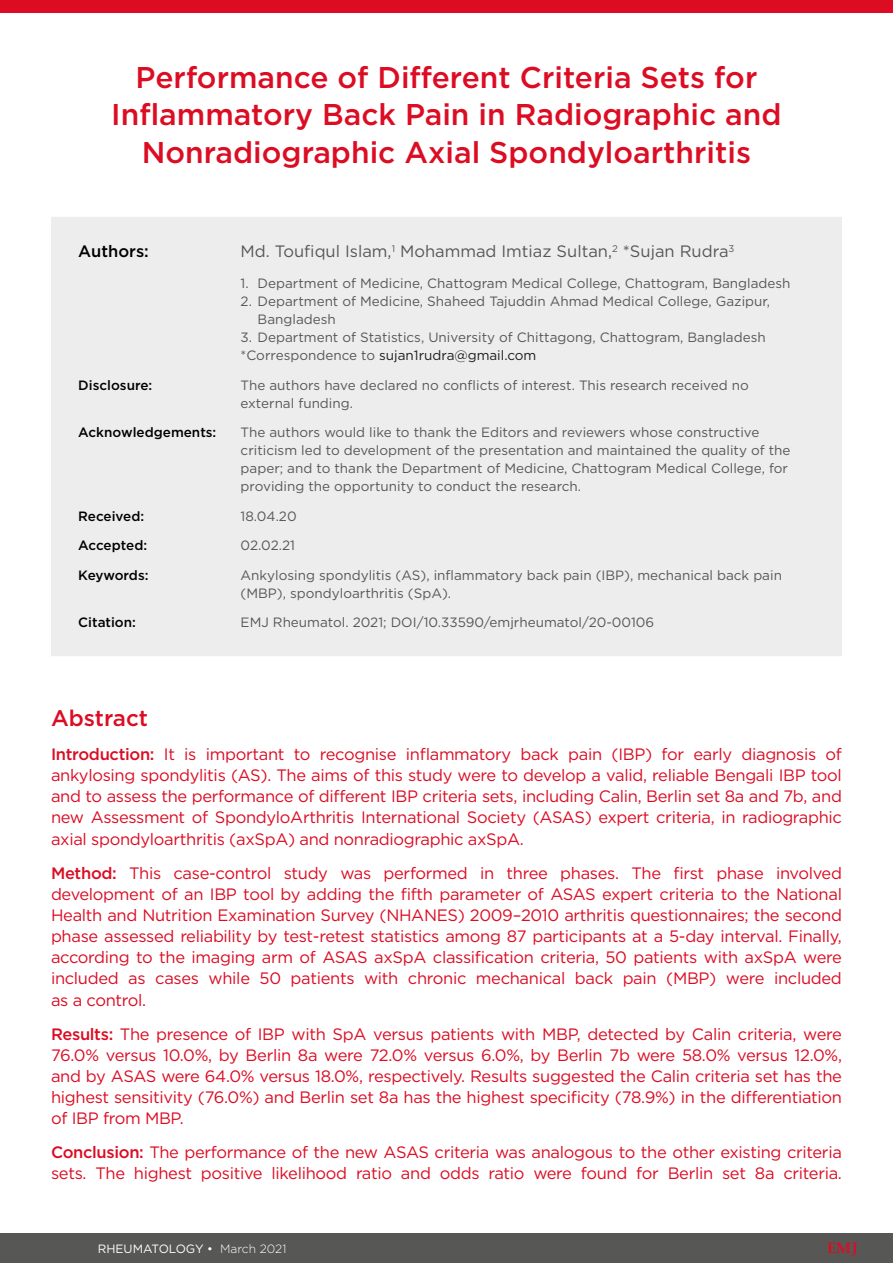
<style>
.page{position:relative;width:893px;height:1263px;background:#fff}
.page>*{position:absolute;margin:0;border:0;box-sizing:border-box;transform-origin:0 0}
.Symposium_Title{font:500 30px/37.5px "Gotham";color:#dc0c23;text-align:center}
.Meeting_Summary_Head{font:500 22.5px "Gotham";color:#dc0c23}
.Meeting_Summary_Body{font:16.5px/21.1px "Gotham";letter-spacing:-.02em;color:#dc0c23;text-align:justify}
.t1{font:16.5px "Gotham";color:#575756}
.Article_Details__Aut{font:500 16.5px "Gotham";color:#000}
.t2{font:700 15px "Palatino Linotype";color:#dc0c23}
.Article_Details_Body{font:13.5px/18px "Gotham";color:#575756}
.Article_Details_Head{font:500 13.5px "Gotham";color:#000}
.t3{font:13.5px "Gotham";color:#1d1d1d}
.t4{font:12px "Gotham";color:#fff}
.s1{color:#575756}
.s2{font-weight:500}
.s3{font-weight:300}
</style>
<div class="page">
<div style="left:0;top:0;width:893px;height:13px;background:#dc0c23"></div>
<div style="left:0;top:1233px;width:893px;height:30px;background:#575756"></div>
<div style="left:51px;top:217px;width:791px;height:439px;background:#ededed"></div>
<p class="Symposium_Title" style="left:111px;top:58px;width:672px">Performance of Different Criteria Sets for<br>Inflammatory Back Pain in Radiographic and<br>Nonradiographic Axial Spondyloarthritis</p>
<p class="Article_Details__Aut" style="left:78px;top:241px;width:72px">Authors:</p>
<p class="t1" style="left:241px;top:241px;width:495px">Md. Toufiqul Islam,<sup>1</sup> Mohammad Imtiaz Sultan,<sup>2</sup> *Sujan Rudra<sup>3</sup></p>
<p class="Article_Details_Body" style="left:241px;top:274px;width:551px">1. Department of Medicine, Chattogram Medical College, Chattogram, Bangladesh</p>
<p class="Article_Details_Body" style="left:258px;top:292px;width:514px;text-indent:-17px">2. Department of Medicine, Shaheed Tajuddin Ahmad Medical College, Gazipur,<br>Bangladesh</p>
<p class="Article_Details_Body" style="left:241px;top:328px;width:527px">3. Department of Statistics, University of Chittagong, Chattogram, Bangladesh</p>
<p class="t3" style="left:241px;top:347px;width:297px"><span class="s1">*Correspondence to</span> sujan1rudra@gmail.com</p>
<p class="Article_Details_Head" style="left:78px;top:376px;width:76px">Disclosure:</p>
<p class="Article_Details_Body" style="left:241px;top:375px;width:510px">The authors have declared no conflicts of interest. This research received no external funding.</p>
<p class="Article_Details_Head" style="left:78px;top:423px;width:140px">Acknowledgements:</p>
<p class="Article_Details_Body" style="left:241px;top:423px;width:551px">The authors would like to thank the Editors and reviewers whose constructive criticism led to development of the presentation and maintained the quality of the paper; and to thank the Department of Medicine, Chattogram Medical College, for providing the opportunity to conduct the research.</p>
<p class="Article_Details_Head" style="left:78px;top:507px;width:67px">Received:</p>
<p class="Article_Details_Body" style="left:241px;top:507px;width:58px">18.04.20</p>
<p class="Article_Details_Head" style="left:78px;top:537px;width:70px">Accepted:</p>
<p class="Article_Details_Body" style="left:241px;top:536px;width:56px">02.02.21</p>
<p class="Article_Details_Head" style="left:78px;top:566px;width:72px">Keywords:</p>
<p class="Article_Details_Body" style="left:241px;top:566px;width:543px">Ankylosing spondylitis (AS), inflammatory back pain (IBP), mechanical back pain (MBP), spondyloarthritis (SpA).</p>
<p class="Article_Details_Head" style="left:78px;top:614px;width:59px">Citation:</p>
<p class="Article_Details_Body" style="left:241px;top:613px;width:415px">EMJ Rheumatol. 2021; DOI/10.33590/emjrheumatol/20-00106</p>
<p class="Meeting_Summary_Head" style="left:51px;top:703px;width:99px">Abstract</p>
<p class="Meeting_Summary_Body" style="left:51px;top:743px;width:792px"><span class="s2">Introduction:</span> It is important to recognise inflammatory back pain (IBP) for early diagnosis of ankylosing spondylitis (AS). The aims of this study were to develop a valid, reliable Bengali IBP tool and to assess the performance of different IBP criteria sets, including Calin, Berlin set 8a and 7b, and new Assessment of SpondyloArthritis International Society (ASAS) expert criteria, in radiographic axial spondyloarthritis (axSpA) and nonradiographic axSpA.</p>
<p class="Meeting_Summary_Body" style="left:51px;top:862px;width:792px"><span class="s2">Method:</span> This case-control study was performed in three phases. The first phase involved development of an IBP tool by adding the fifth parameter of ASAS expert criteria to the National Health and Nutrition Examination Survey (NHANES) 2009–2010 arthritis questionnaires; the second phase assessed reliability by test-retest statistics among 87 participants at a 5-day interval. Finally, according to the imaging arm of ASAS axSpA classification criteria, 50 patients with axSpA were included as cases while 50 patients with chronic mechanical back pain (MBP) were included as a control.</p>
<p class="Meeting_Summary_Body" style="left:51px;top:1023px;width:792px"><span class="s2">Results:</span> The presence of IBP with SpA versus patients with MBP, detected by Calin criteria, were 76.0% versus 10.0%, by Berlin 8a were 72.0% versus 6.0%, by Berlin 7b were 58.0% versus 12.0%, and by ASAS were 64.0% versus 18.0%, respectively. Results suggested the Calin criteria set has the highest sensitivity (76.0%) and Berlin set 8a has the highest specificity (78.9%) in the differentiation of IBP from MBP.</p>
<p class="Meeting_Summary_Body" style="left:51px;top:1141px;width:792px"><span class="s2">Conclusion:</span> The performance of the new ASAS criteria was analogous to the other existing criteria sets. The highest positive likelihood ratio and odds ratio were found for Berlin set 8a criteria.</p>
<p class="t4" style="left:98px;top:1241px;width:190px">RHEUMATOLOGY • <span class="s3">March 2021</span></p>
<p class="t2" style="left:827px;top:1238px;width:32px">EMJ</p>
</div>
